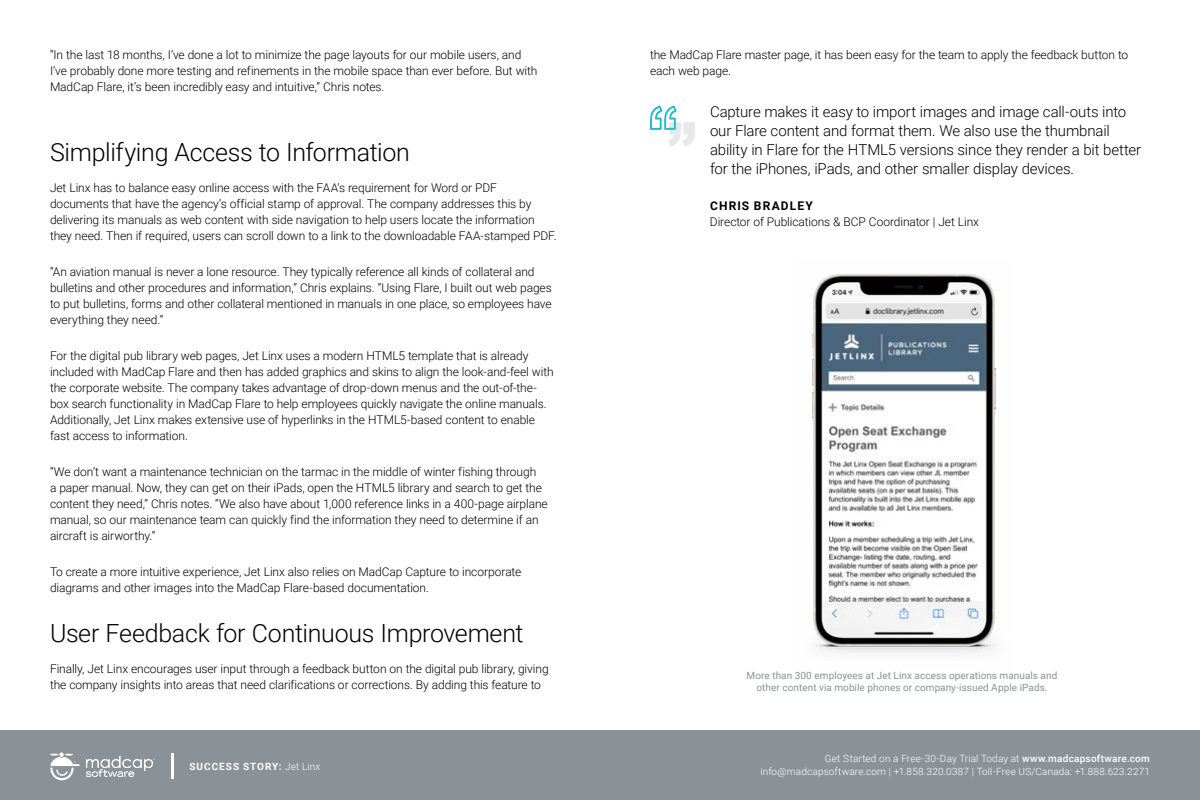
<style>
.page{position:relative;width:1200px;height:800px;background:#fff}
.page>*{position:absolute;margin:0;border:0;box-sizing:border-box;transform-origin:0 0}
.t1{font:300 25px "Roboto";letter-spacing:-.015em;color:#000}
.t2{font:300 15px/19px "Roboto";letter-spacing:-.01em;color:#000}
.t3{font:300 12px/16px "Roboto";letter-spacing:-.01em;color:#000}
.t4{font:700 12px "Roboto";letter-spacing:.09em;color:#000}
.t5{font:300 10px/13px "Roboto";letter-spacing:.015em;color:#fff;text-align:right}
.t6{font:10px/12px "Roboto";letter-spacing:.005em;color:#8a9297;text-align:center}
.t7{font:700 10px "Roboto";letter-spacing:.1em;color:#fff}
.s1{font-weight:300}
.s2{font-weight:500}
</style>
<div class="page">
<div style="left:0;top:730px;width:1200px;height:70px;background:#8a9297"></div>
<hr style="left:171px;top:753px;width:3px;height:26px;background:#fff">
<svg style="left:50px;top:752px;width:30px;height:28px"></svg>
<svg style="left:86px;top:756px;width:69px;height:21px"></svg>
<svg style="left:650px;top:105px;width:45px;height:41px"></svg>
<img style="left:809px;top:273px;width:188px;height:381px">
<p class="t3" style="left:50px;top:46px;width:489px">“In the last 18 months, I’ve done a lot to minimize the page layouts for our mobile users, and<br>I’ve probably done more testing and refinements in the mobile space than ever before. But with<br>MadCap Flare, it’s been incredibly easy and intuitive,” Chris notes.</p>
<h1 class="t1" style="left:50px;top:135px;width:362px">Simplifying Access to Information</h1>
<p class="t3" style="left:50px;top:179px;width:508px">Jet Linx has to balance easy online access with the FAA’s requirement for Word or PDF documents that have the agency’s official stamp of approval. The company addresses this by delivering its manuals as web content with side navigation to help users locate the information they need. Then if required, users can scroll down to a link to the downloadable FAA-stamped PDF.</p>
<p class="t3" style="left:50px;top:263px;width:503px">“An aviation manual is never a lone resource. They typically reference all kinds of collateral and bulletins and other procedures and information,” Chris explains. “Using Flare, I built out web pages to put bulletins, forms and other collateral mentioned in manuals in one place, so employees have everything they need.”</p>
<p class="t3" style="left:50px;top:347px;width:505px">For the digital pub library web pages, Jet Linx uses a modern HTML5 template that is already included with MadCap Flare and then has added graphics and skins to align the look-and-feel with the corporate website. The company takes advantage of drop-down menus and the out-of-the&shy;box search functionality in MadCap Flare to help employees quickly navigate the online manuals.<br>Additionally, Jet Linx makes extensive use of hyperlinks in the HTML5-based content to enable fast access to information.</p>
<p class="t3" style="left:50px;top:463px;width:499px">“We don’t want a maintenance technician on the tarmac in the middle of winter fishing through<br>a paper manual. Now, they can get on their iPads, open the HTML5 library and search to get the content they need,” Chris notes. “We also have about 1,000 reference links in a 400-page airplane manual, so our maintenance team can quickly find the information they need to determine if an aircraft is airworthy.”</p>
<p class="t3" style="left:50px;top:563px;width:473px">To create a more intuitive experience, Jet Linx also relies on MadCap Capture to incorporate diagrams and other images into the MadCap Flare-based documentation.</p>
<h1 class="t1" style="left:50px;top:616px;width:475px">User Feedback for Continuous Improvement</h1>
<p class="t3" style="left:50px;top:660px;width:500px">Finally, Jet Linx encourages user input through a feedback button on the digital pub library, giving the company insights into areas that need clarifications or corrections. By adding this feature to</p>
<p class="t7" style="left:190px;top:759px;width:133px">SUCCESS STORY: <span class="s1">Jet Linx</span></p>
<p class="t3" style="left:650px;top:46px;width:480px">the MadCap Flare master page, it has been easy for the team to apply the feedback button to each web page.</p>
<p class="t2" style="left:710px;top:101px;width:433px">Capture makes it easy to import images and image call-outs into our Flare content and format them. We also use the thumbnail ability in Flare for the HTML5 versions since they render a bit better for the iPhones, iPads, and other smaller display devices.</p>
<p class="t4" style="left:710px;top:197px;width:104px">CHRIS BRADLEY</p>
<p class="t3" style="left:710px;top:213px;width:271px">Director of Publications &amp; BCP Coordinator | Jet Linx</p>
<p class="t6" style="left:747px;top:669px;width:312px">More than 300 employees at Jet Linx access operations manuals and other content via mobile phones or company-issued Apple iPads.</p>
<p class="t5" style="left:760px;top:752px;width:391px">Get Started on a Free-30-Day Trial Today at <span class="s2">www.madcapsoftware.com </span>info@madcapsoftware.com | +1.858.320.0387 | Toll-Free US/Canada: +1.888.623.2271</p>
</div>
